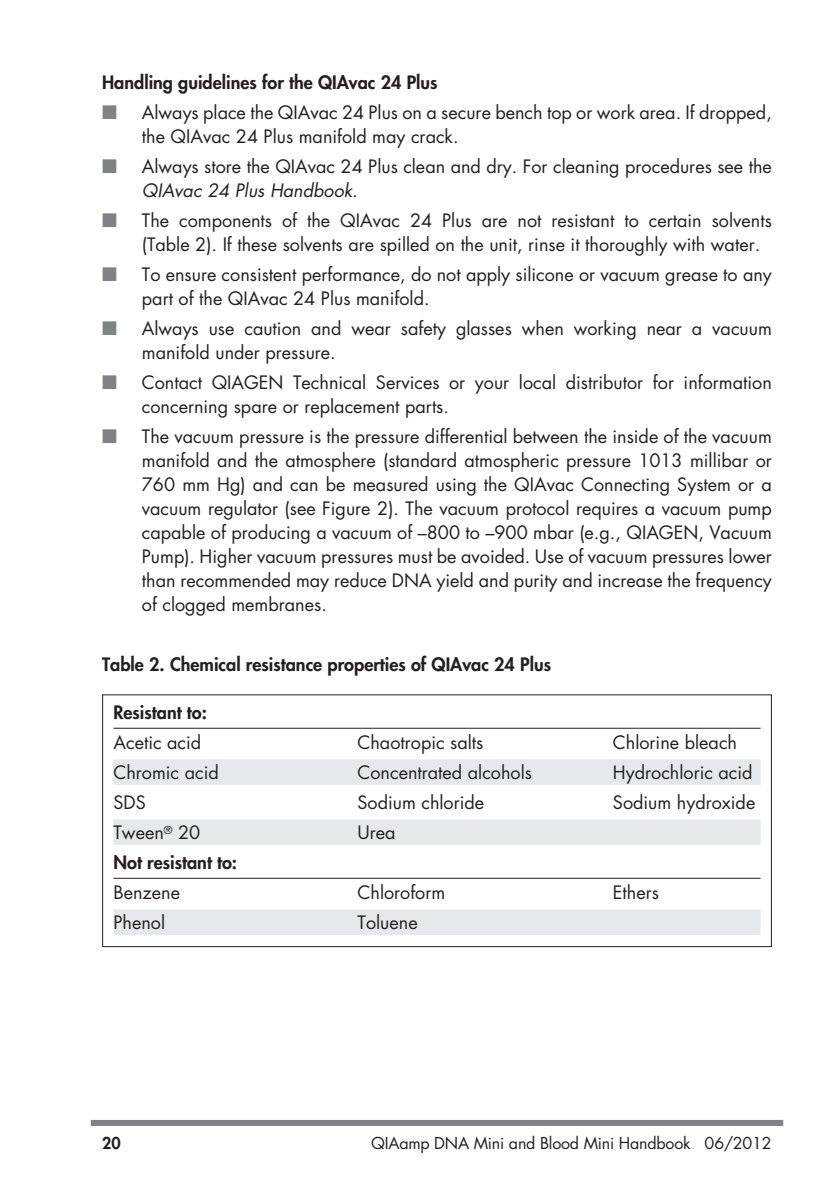
<style>
.page{position:relative;width:840px;height:1191px;background:#fff}
.page>*{position:absolute;margin:0;border:0;box-sizing:border-box;transform-origin:0 0}
.t1{font:18px/24px "Futura";color:#231f20}
.t2{font:800 18px "Futura";color:#231f20}
.t3{font:16px "Futura";letter-spacing:-.01em;color:#231f20}
.t4{font:800 16px "Futura";color:#231f20}
.s1{color:#808285}
.s2{font-style:italic}
</style>
<div class="page">
<hr style="left:113px;top:727px;width:647px;height:1px;background:#231f20">
<div style="left:113px;top:759px;width:647px;height:26px;background:#e7e8e9"></div>
<div style="left:113px;top:819px;width:647px;height:26px;background:#e7e8e9"></div>
<hr style="left:113px;top:877px;width:647px;height:1px;background:#231f20">
<div style="left:113px;top:909px;width:647px;height:26px;background:#e7e8e9"></div>
<div style="left:102px;top:694px;width:669px;height:253px;border:1px solid #231f20"></div>
<div style="left:91px;top:1120px;width:691px;height:6px;background:#808285"></div>
<p class="t2" style="left:102px;top:74px;width:337px">Handling guidelines for the QIAvac 24 Plus</p>
<p class="t1" style="left:142px;top:102px;width:631px;text-indent:-40px"><span class="s1">■</span> Always place the QIAvac 24 Plus on a secure bench top or work area. If dropped, the QIAvac 24 Plus manifold may crack.</p>
<p class="t1" style="left:142px;top:156px;width:631px;text-indent:-40px"><span class="s1">■</span> Always store the QIAvac 24 Plus clean and dry. For cleaning procedures see the<br><span class="s2">QIAvac 24 Plus Handbook.</span></p>
<p class="t1" style="left:142px;top:210px;width:631px;text-indent:-40px"><span class="s1">■</span> The components of the QIAvac 24 Plus are not resistant to certain solvents (Table 2). If these solvents are spilled on the unit, rinse it thoroughly with water.</p>
<p class="t1" style="left:142px;top:264px;width:631px;text-indent:-40px"><span class="s1">■</span> To ensure consistent performance, do not apply silicone or vacuum grease to any part of the QIAvac 24 Plus manifold.</p>
<p class="t1" style="left:142px;top:318px;width:631px;text-indent:-40px"><span class="s1">■</span> Always use caution and wear safety glasses when working near a vacuum manifold under pressure.</p>
<p class="t1" style="left:142px;top:372px;width:631px;text-indent:-40px"><span class="s1">■</span> Contact QIAGEN Technical Services or your local distributor for information concerning spare or replacement parts.</p>
<p class="t1" style="left:142px;top:426px;width:631px;text-align:justify;text-indent:-40px"><span class="s1">■</span> The vacuum pressure is the pressure differential between the inside of the vacuum manifold and the atmosphere (standard atmospheric pressure 1013 millibar or 760 mm Hg) and can be measured using the QIAvac Connecting System or a vacuum regulator (see Figure 2). The vacuum protocol requires a vacuum pump capable of producing a vacuum of –800 to –900 mbar (e.g., QIAGEN, Vacuum Pump). Higher vacuum pressures must be avoided. Use of vacuum pressures lower than recommended may reduce DNA yield and purity and increase the frequency of clogged membranes.</p>
<p class="t2" style="left:102px;top:656px;width:450px">Table 2. Chemical resistance properties of QIAvac 24 Plus</p>
<p class="t2" style="left:113px;top:704px;width:95px">Resistant to:</p>
<p class="t1" style="left:113px;top:732px;width:89px">Acetic acid</p>
<p class="t1" style="left:357px;top:732px;width:127px">Chaotropic salts</p>
<p class="t1" style="left:612px;top:732px;width:125px">Chlorine bleach</p>
<p class="t1" style="left:113px;top:762px;width:107px">Chromic acid</p>
<p class="t1" style="left:357px;top:762px;width:176px">Concentrated alcohols</p>
<p class="t1" style="left:612px;top:762px;width:141px">Hydrochloric acid</p>
<p class="t1" style="left:113px;top:792px;width:34px">SDS</p>
<p class="t1" style="left:357px;top:792px;width:128px">Sodium chloride</p>
<p class="t1" style="left:612px;top:792px;width:144px">Sodium hydroxide</p>
<p class="t1" style="left:113px;top:822px;width:88px">Tween<sup>®</sup> 20</p>
<p class="t1" style="left:357px;top:822px;width:40px">Urea</p>
<p class="t2" style="left:113px;top:854px;width:125px">Not resistant to:</p>
<p class="t1" style="left:113px;top:882px;width:68px">Benzene</p>
<p class="t1" style="left:357px;top:882px;width:89px">Chloroform</p>
<p class="t1" style="left:612px;top:882px;width:47px">Ethers</p>
<p class="t1" style="left:113px;top:912px;width:53px">Phenol</p>
<p class="t1" style="left:357px;top:912px;width:62px">Toluene</p>
<p class="t4" style="left:102px;top:1135px;width:20px">20</p>
<p class="t3" style="left:371px;top:1135px;width:402px">QIAamp DNA Mini and Blood Mini Handbook 06/2012</p>
</div>
